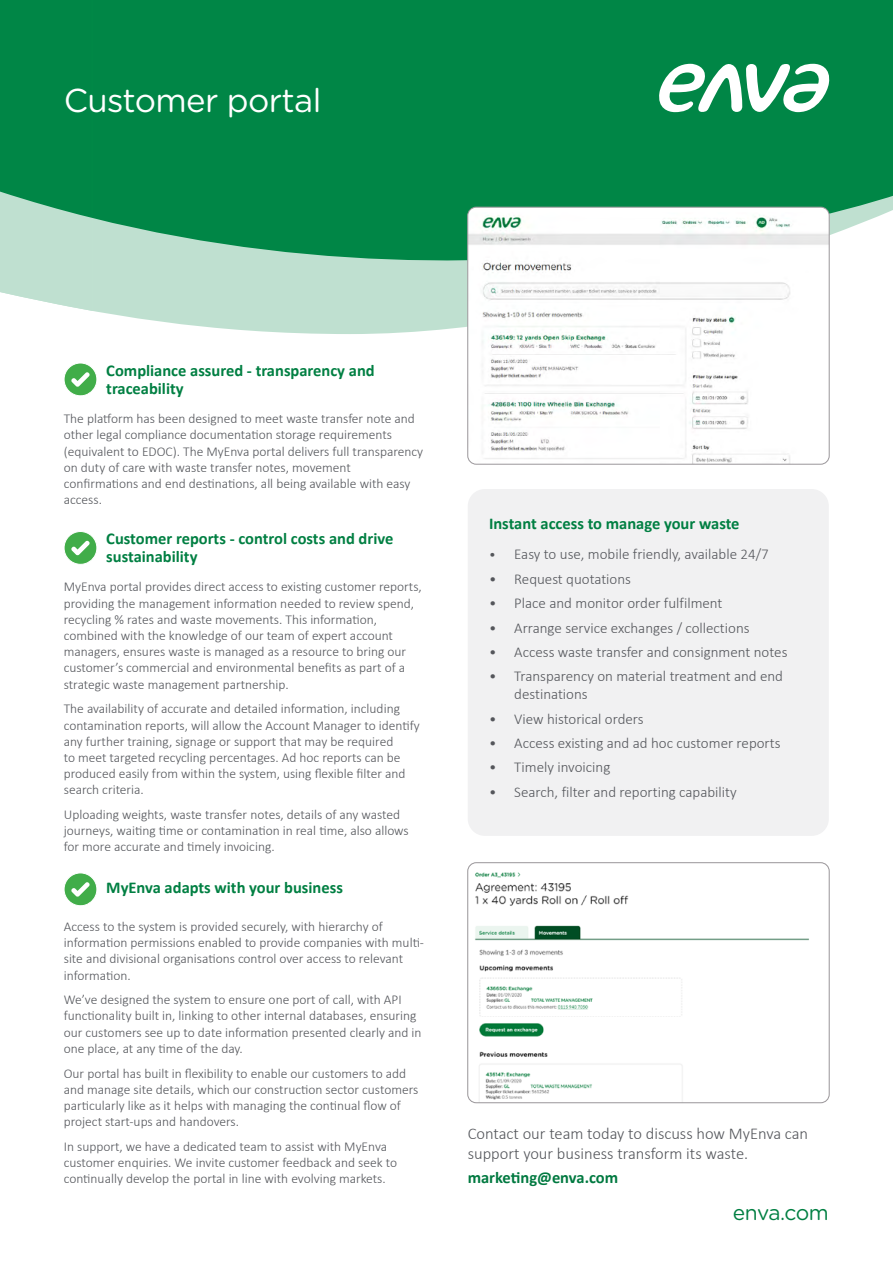
<style>
.page{position:relative;width:893px;height:1263px;background:#fff}
.page>*{position:absolute;margin:0;border:0;box-sizing:border-box;transform-origin:0 0}
.t1{font:33px "Gotham Rounded";letter-spacing:-.02em;color:#fff}
.t2{font:21px "Gotham Rounded";letter-spacing:-.035em;color:#007f42}
.t3{font:700 16.5px/18px "Calibri";color:#007f42}
.t4{font:300 16.5px/19.8px "Calibri";color:#54565b}
.t5{font:700 16.5px "Calibri";color:#007940}
.t6{font:300 15px/18px "Calibri";color:#54565b}
.t7{font:300 13.5px/16.2px "Calibri";color:#54565b}
.s1{font-size:13.5px}
</style>
<div class="page">
<div style="left:93px;top:0;width:800px;height:187px;background:#008646"></div>
<div style="left:0;top:0;width:93px;height:187px;background:#008646"></div>
<svg style="left:0;top:187px;width:893px;height:147px;fill:#bfe0d0"></svg>
<div style="left:468px;top:489px;width:361px;height:347px;background:#f1f1f2;border-radius:17px"></div>
<img style="left:468px;top:864px;width:361px;height:239px">
<div style="left:467px;top:862px;width:363px;height:241px;border:1px solid #9a969a;border-radius:9px"></div>
<svg style="left:657px;top:59px;width:174px;height:57px"></svg>
<img style="left:469px;top:213px;width:359px;height:250px">
<div style="left:467px;top:207px;width:363px;height:258px;border:1px solid #9a969a;border-radius:9px"></div>
<svg style="left:64px;top:531px;width:33px;height:34px"></svg>
<svg style="left:64px;top:873px;width:33px;height:33px"></svg>
<svg style="left:64px;top:363px;width:33px;height:33px"></svg>
<h1 class="t1" style="left:64px;top:78px;width:259px">Customer portal</h1>
<p class="t3" style="left:106px;top:361px;width:270px">Compliance assured - transparency and traceability</p>
<p class="t7" style="left:64px;top:410px;width:361px">The platform has been designed to meet waste transfer note and other legal compliance documentation storage requirements (equivalent to EDOC). The MyEnva portal delivers full transparency on duty of care with waste transfer notes, movement confirmations and end destinations, all being available with easy access.</p>
<p class="t3" style="left:106px;top:529px;width:288px">Customer reports - control costs and drive sustainability</p>
<p class="t7" style="left:64px;top:579px;width:360px">MyEnva portal provides direct access to existing customer reports, providing the management information needed to review spend, recycling % rates and waste movements. This information, combined with the knowledge of our team of expert account managers, ensures waste is managed as a resource to bring our customer’s commercial and environmental benefits as part of a strategic waste management partnership.</p>
<p class="t7" style="left:64px;top:701px;width:358px">The availability of accurate and detailed information, including contamination reports, will allow the Account Manager to identify any further training, signage or support that may be required<br>to meet targeted recycling percentages. Ad hoc reports can be produced easily from within the system, using flexible filter and search criteria.</p>
<p class="t7" style="left:64px;top:806px;width:347px">Uploading weights, waste transfer notes, details of any wasted journeys, waiting time or contamination in real time, also allows for more accurate and timely invoicing.</p>
<p class="t3" style="left:106px;top:878px;width:238px">MyEnva adapts with your business</p>
<p class="t7" style="left:64px;top:918px;width:362px">Access to the system is provided securely, with hierarchy of information permissions enabled to provide companies with multi&shy;site and divisional organisations control over access to relevant information.</p>
<p class="t7" style="left:64px;top:991px;width:359px">We’ve designed the system to ensure one port of call, with API functionality built in, linking to other internal databases, ensuring our customers see up to date information presented clearly and in one place, at any time of the day.</p>
<p class="t7" style="left:64px;top:1065px;width:356px">Our portal has built in flexibility to enable our customers to add and manage site details, which our construction sector customers particularly like as it helps with managing the continual flow of project start-ups and handovers.</p>
<p class="t7" style="left:64px;top:1138px;width:335px">In support, we have a dedicated team to assist with MyEnva customer enquiries. We invite customer feedback and seek to continually develop the portal in line with evolving markets.</p>
<p class="t3" style="left:489px;top:513px;width:252px">Instant access to manage your waste</p>
<p class="t6" style="left:489px;top:545px;width:281px"><span class="s1">•</span> Easy to use, mobile friendly, available 24/7</p>
<p class="t6" style="left:489px;top:570px;width:143px">• Request quotations</p>
<p class="t6" style="left:489px;top:594px;width:235px">• Place and monitor order fulfilment</p>
<p class="t6" style="left:489px;top:618px;width:262px">• Arrange service exchanges / collections</p>
<p class="t6" style="left:489px;top:643px;width:300px">• Access waste transfer and consignment notes</p>
<p class="t6" style="left:514px;top:667px;width:270px;text-indent:-25px">• Transparency on material treatment and end destinations</p>
<p class="t6" style="left:489px;top:709px;width:156px">• View historical orders</p>
<p class="t6" style="left:489px;top:734px;width:293px">• Access existing and ad hoc customer reports</p>
<p class="t6" style="left:489px;top:758px;width:123px">• Timely invoicing</p>
<p class="t6" style="left:489px;top:783px;width:249px">• Search, filter and reporting capability</p>
<p class="t4" style="left:468px;top:1124px;width:342px">Contact our team today to discuss how MyEnva can support your business transform its waste.</p>
<p class="t5" style="left:468px;top:1166px;width:152px">marketing@enva.com</p>
<h2 class="t2" style="left:733px;top:1198px;width:97px">enva.com</h2>
</div>
